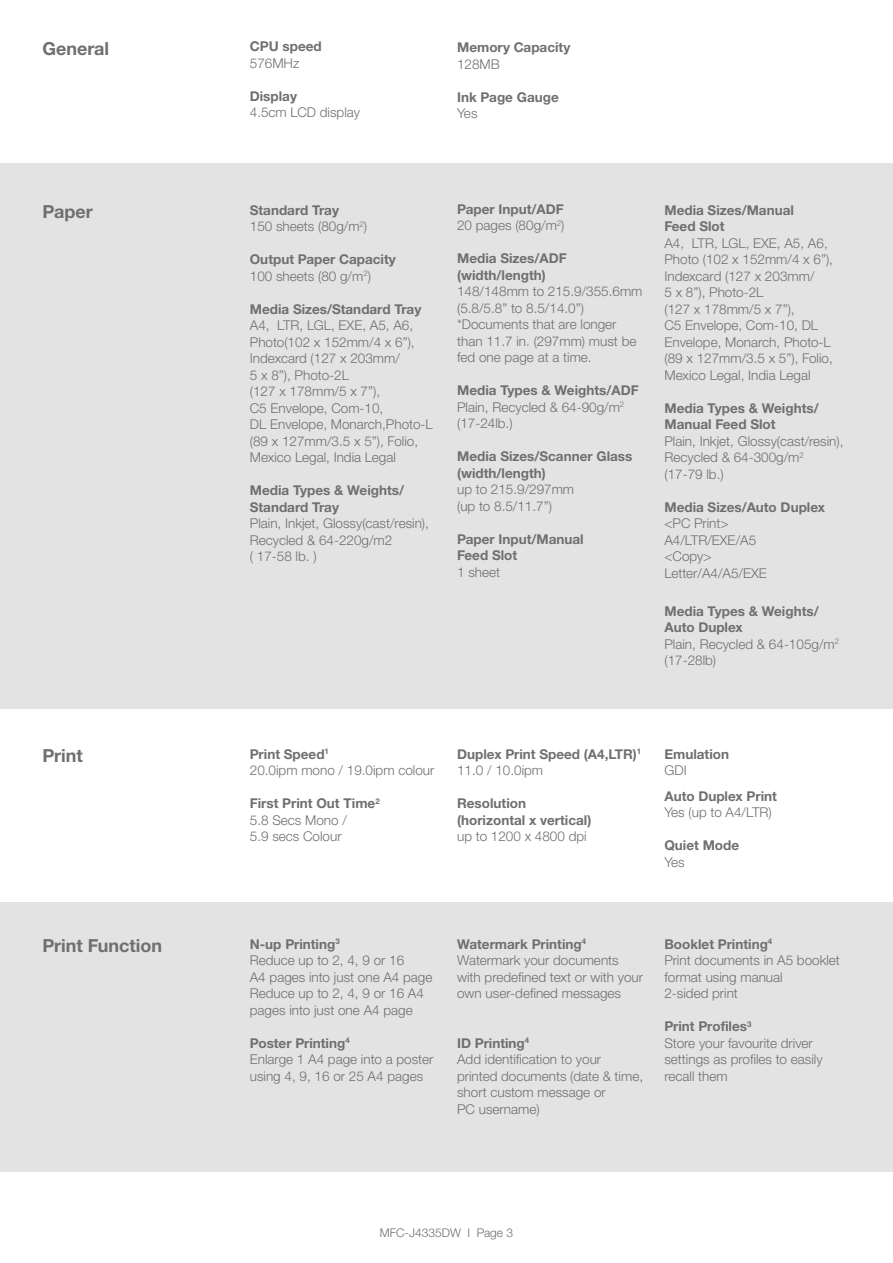
<style>
.page{position:relative;width:893px;height:1263px;background:#fff}
.page>*{position:absolute;margin:0;border:0;box-sizing:border-box;transform-origin:0 0}
.t1{font:700 18px "Helvetica Neue LTW1 G";color:#706f6f}
.t2{font:300 13.5px/16.5px "Helvetica Neue LTW1 G";color:#706f6f}
.t3{font:700 13.5px/16.5px "Helvetica Neue LTW1 G";color:#706f6f}
.t4{font:300 12px "Helvetica Neue LTW1 G";color:#706f6f}
.s1{font-weight:700}
.s2{font-weight:300}
</style>
<div class="page">
<div style="left:0;top:163px;width:893px;height:546px;background:#e3e3e3"></div>
<div style="left:0;top:902px;width:893px;height:269px;background:#e3e3e3"></div>
<h1 class="t1" style="left:43px;top:38px;width:68px">General</h1>
<p class="t3" style="left:250px;top:38px;width:74px">CPU speed</p>
<p class="t2" style="left:250px;top:54px;width:51px">576MHz</p>
<p class="t3" style="left:250px;top:87px;width:49px">Display</p>
<p class="t2" style="left:250px;top:104px;width:112px">4.5cm LCD display</p>
<p class="t3" style="left:457px;top:39px;width:115px">Memory Capacity</p>
<p class="t2" style="left:457px;top:56px;width:44px">128MB</p>
<p class="t3" style="left:457px;top:88px;width:103px">Ink Page Gauge</p>
<p class="t2" style="left:457px;top:105px;width:22px">Yes</p>
<h1 class="t1" style="left:43px;top:200px;width:52px">Paper</h1>
<p class="t2" style="left:250px;top:202px;width:119px"><span class="s1">Standard Tray<br></span>150 sheets (80g/m<sup>2</sup>)</p>
<p class="t3" style="left:250px;top:251px;width:148px">Output Paper Capacity<br><span class="s2">100 sheets (80 g/m</span><sup>2</sup><span class="s2">)</span></p>
<p class="t3" style="left:250px;top:301px;width:173px">Media Sizes/Standard Tray</p>
<p class="t2" style="left:250px;top:317px;width:184px">A4, LTR, LGL, EXE, A5, A6,<br>Photo(102 x 152mm/4 x 6”),<br>Indexcard (127 x 203mm/<br>5 x 8”), Photo-2L<br>(127 x 178mm/5 x 7”),<br>C5 Envelope, Com-10,<br>DL Envelope, Monarch,Photo-L (89 x 127mm/3.5 x 5”), Folio,<br>Mexico Legal, India Legal</p>
<p class="t3" style="left:250px;top:482px;width:156px">Media Types &amp; Weights/<br>Standard Tray</p>
<p class="t2" style="left:250px;top:515px;width:181px">Plain, Inkjet, Glossy(cast/resin),<br>Recycled &amp; 64-220g/m2<br>( 17-58 lb. )</p>
<p class="t3" style="left:457px;top:201px;width:109px">Paper Input/ADF<br><span class="s2">20 pages (80g/m</span><sup>2</sup><span class="s2">)</span></p>
<p class="t3" style="left:457px;top:250px;width:111px">Media Sizes/ADF (width/length)</p>
<p class="t2" style="left:457px;top:283px;width:187px">148/148mm to 215.9/355.6mm (5.8/5.8” to 8.5/14.0”) *Documents that are longer than 11.7 in. (297mm) must be fed one page at a time.</p>
<p class="t2" style="left:457px;top:382px;width:183px"><span class="s1">Media Types &amp; Weights/ADF<br></span>Plain, Recycled &amp; 64-90g/m<sup>2 </sup>(17-24lb.)</p>
<p class="t3" style="left:457px;top:448px;width:177px">Media Sizes/Scanner Glass (width/length)</p>
<p class="t2" style="left:457px;top:481px;width:119px">up to 215.9/297mm (up to 8.5/11.7”)</p>
<p class="t3" style="left:457px;top:531px;width:128px">Paper Input/Manual<br>Feed Slot</p>
<p class="t2" style="left:457px;top:564px;width:45px">1 sheet</p>
<p class="t3" style="left:664px;top:202px;width:131px">Media Sizes/Manual<br>Feed Slot</p>
<p class="t2" style="left:664px;top:235px;width:170px">A4, LTR, LGL, EXE, A5, A6,<br>Photo (102 x 152mm/4 x 6”),<br>Indexcard (127 x 203mm/<br>5 x 8”), Photo-2L<br>(127 x 178mm/5 x 7”),<br>C5 Envelope, Com-10, DL<br>Envelope, Monarch, Photo-L (89 x 127mm/3.5 x 5”), Folio,<br>Mexico Legal, India Legal</p>
<p class="t3" style="left:664px;top:400px;width:156px">Media Types &amp; Weights/<br>Manual Feed Slot</p>
<p class="t2" style="left:664px;top:433px;width:181px">Plain, Inkjet, Glossy(cast/resin),<br>Recycled &amp; 64-300g/m<sup>2 </sup>(17-79 lb.)</p>
<p class="t3" style="left:664px;top:499px;width:162px">Media Sizes/Auto Duplex</p>
<p class="t2" style="left:664px;top:515px;width:104px">&lt;PC Print&gt;<br>A4/LTR/EXE/A5 &lt;Copy&gt;<br>Letter/A4/A5/EXE</p>
<p class="t2" style="left:664px;top:603px;width:176px"><span class="s1">Media Types &amp; Weights/<br>Auto Duplex<br></span>Plain, Recycled &amp; 64-105g/m<sup>2 </sup>(17-28lb)</p>
<h1 class="t1" style="left:43px;top:744px;width:42px">Print</h1>
<p class="t2" style="left:250px;top:746px;width:186px"><span class="s1">Print Speed</span><sup>1<br></sup>20.0ipm mono / 19.0ipm colour</p>
<p class="t2" style="left:250px;top:795px;width:131px"><span class="s1">First Print Out Time</span><sup>2<br></sup>5.8 Secs Mono /<br>5.9 secs Colour</p>
<p class="t3" style="left:457px;top:746px;width:185px">Duplex Print Speed (A4,LTR)<sup>1<br></sup><span class="s2">11.0 / 10.0ipm</span></p>
<p class="t3" style="left:457px;top:795px;width:136px">Resolution (horizontal x vertical)</p>
<p class="t2" style="left:457px;top:828px;width:131px">up to 1200 x 4800 dpi</p>
<p class="t3" style="left:664px;top:746px;width:66px">Emulation</p>
<p class="t2" style="left:664px;top:762px;width:24px">GDI</p>
<p class="t3" style="left:664px;top:788px;width:114px">Auto Duplex Print</p>
<p class="t2" style="left:664px;top:804px;width:109px">Yes (up to A4/LTR)</p>
<p class="t3" style="left:664px;top:837px;width:76px">Quiet Mode</p>
<p class="t2" style="left:664px;top:854px;width:22px">Yes</p>
<h1 class="t1" style="left:43px;top:934px;width:121px">Print Function</h1>
<p class="t2" style="left:250px;top:935px;width:184px"><span class="s1">N-up Printing</span><sup>3<br></sup>Reduce up to 2, 4, 9 or 16<br>A4 pages into just one A4 page<br>Reduce up to 2, 4, 9 or 16 A4 pages into just one A4 page</p>
<p class="t2" style="left:250px;top:1034px;width:185px"><span class="s1">Poster Printing</span><sup>4<br></sup>Enlarge 1 A4 page into a poster using 4, 9, 16 or 25 A4 pages</p>
<p class="t2" style="left:457px;top:935px;width:188px"><span class="s1">Watermark Printing</span><sup>4<br></sup>Watermark your documents with predefined text or with your own user-defined messages</p>
<p class="t2" style="left:457px;top:1034px;width:188px"><span class="s1">ID Printing</span><sup>4<br></sup>Add identification to your printed documents (date &amp; time, short custom message or<br>PC username)</p>
<p class="t2" style="left:664px;top:935px;width:177px"><span class="s1">Booklet Printing</span><sup>4<br></sup>Print documents in A5 booklet format using manual<br>2-sided print</p>
<p class="t2" style="left:664px;top:1018px;width:160px"><span class="s1">Print Profiles</span><sup>3<br></sup>Store your favourite driver settings as profiles to easily recall them</p>
<p class="t4" style="left:380px;top:1226px;width:135px">MFC-J4335DW I Page 3</p>
</div>
